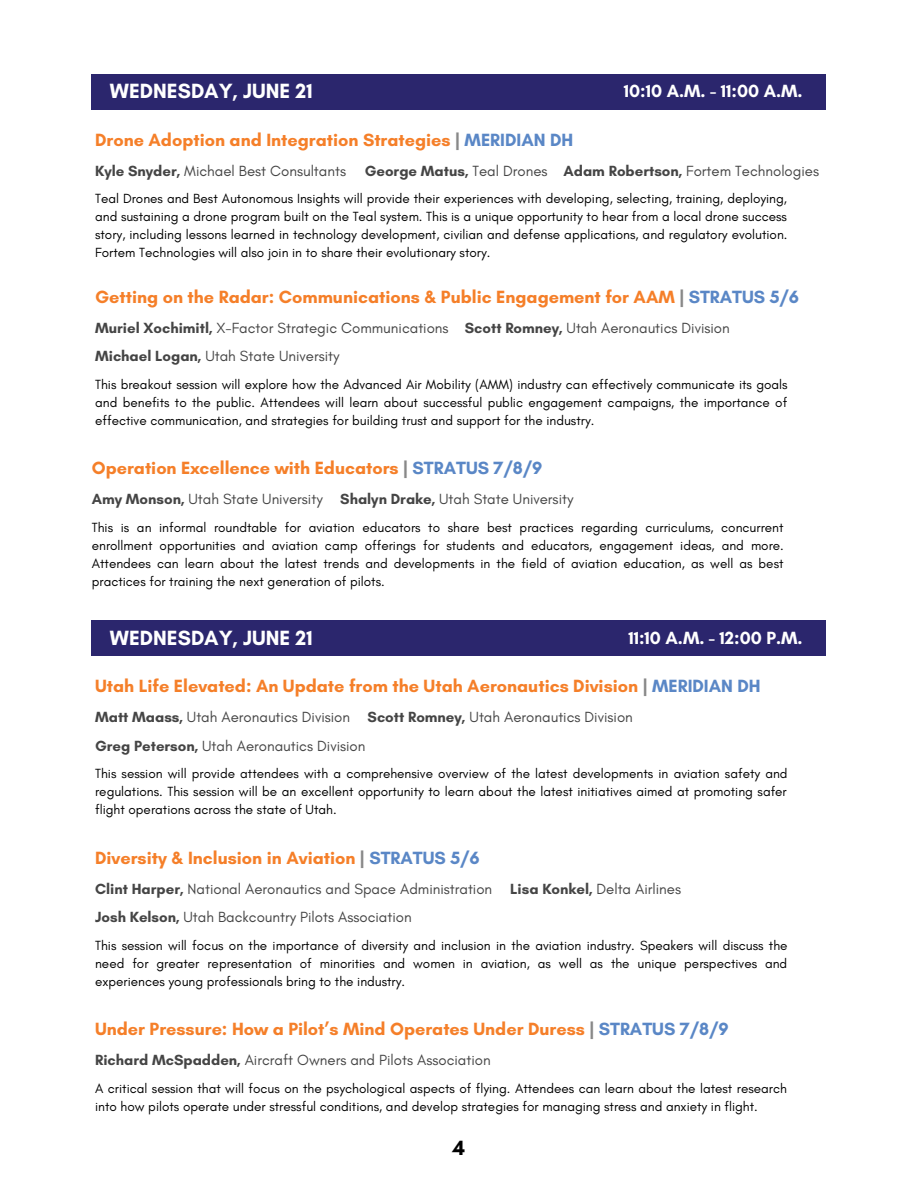
<style>
.page{position:relative;width:918px;height:1188px;background:#fff}
.page>*{position:absolute;margin:0;border:0;box-sizing:border-box;transform-origin:0 0}
.t1{font:700 21px "Glacial Indifference";color:#fff}
.t2{font:700 21px "Glacial Indifference";color:#000}
.t3{font:700 18px "Glacial Indifference";color:#f57f29}
.t4{font:700 18px "Glacial Indifference";color:#fff}
.t5{font:15px "Glacial Indifference";color:#454545}
.t6{font:700 15px "Glacial Indifference";color:#454545}
.t7{font:13.5px/18px "Glacial Indifference";color:#000;text-align:justify}
.s1{color:#888}
.s2{color:#5a87c6}
.s3{font-weight:700}
.s4{font-weight:400}
</style>
<div class="page">
<div style="left:92px;top:74px;width:734px;height:35px;background:#2b266d"></div>
<div style="left:92px;top:620px;width:734px;height:36px;background:#2b266d"></div>
<p class="t1" style="left:110px;top:78px;width:204px">WEDNESDAY, JUNE 21</p>
<p class="t4" style="left:624px;top:80px;width:180px">10:10 A.M. - 11:00 A.M.</p>
<p class="t3" style="left:95px;top:129px;width:480px">Drone Adoption and Integration Strategies <span class="s1">|</span> <span class="s2">MERIDIAN DH</span></p>
<p class="t5" style="left:95px;top:161px;width:252px"><span class="s3">Kyle Snyder,</span> Michael Best Consultants</p>
<p class="t7" style="left:95px;top:189px;width:694px">Teal Drones and Best Autonomous Insights will provide their experiences with developing, selecting, training, deploying, and sustaining a drone program built on the Teal system. This is a unique opportunity to hear from a local drone success story, including lessons learned in technology development, civilian and defense applications, and regulatory evolution.<br>Fortem Technologies will also join in to share their evolutionary story.</p>
<p class="t6" style="left:365px;top:161px;width:184px">George Matus, <span class="s4">Teal Drones</span></p>
<p class="t5" style="left:564px;top:161px;width:257px"><span class="s3">Adam Robertson,</span> Fortem Technologies</p>
<p class="t3" style="left:95px;top:286px;width:706px">Getting on the Radar: Communications &amp; Public Engagement for AAM <span class="s1">|</span> <span class="s2">STRATUS 5/6</span></p>
<p class="t5" style="left:95px;top:318px;width:355px"><span class="s3">Muriel Xochimitl,</span> X-Factor Strategic Communications</p>
<p class="t5" style="left:465px;top:318px;width:267px"><span class="s3">Scott Romney,</span> Utah Aeronautics Division</p>
<p class="t5" style="left:95px;top:347px;width:246px"><span class="s3">Michael Logan,</span> Utah State University</p>
<p class="t7" style="left:95px;top:375px;width:694px">This breakout session will explore how the Advanced Air Mobility (AMM) industry can effectively communicate its goals and benefits to the public. Attendees will learn about successful public engagement campaigns, the importance of effective communication, and strategies for building trust and support for the industry.</p>
<p class="t3" style="left:92px;top:457px;width:452px">Operation Excellence with Educators <span class="s1">|</span> <span class="s2">STRATUS 7/8/9</span></p>
<p class="t5" style="left:92px;top:490px;width:232px"><span class="s3">Amy Monson,</span> Utah State University</p>
<p class="t7" style="left:92px;top:518px;width:694px">This is an informal roundtable for aviation educators to share best practices regarding curriculums, concurrent enrollment opportunities and aviation camp offerings for students and educators, engagement ideas, and more.<br>Attendees can learn about the latest trends and developments in the field of aviation education, as well as best practices for training the next generation of pilots.</p>
<p class="t5" style="left:340px;top:490px;width:235px"><span class="s3">Shalyn Drake,</span> Utah State University</p>
<p class="t1" style="left:110px;top:625px;width:204px">WEDNESDAY, JUNE 21</p>
<p class="t4" style="left:628px;top:627px;width:176px">11:10 A.M. - 12:00 P.M.</p>
<p class="t3" style="left:95px;top:675px;width:667px">Utah Life Elevated: An Update from the Utah Aeronautics Division <span class="s1">|</span> <span class="s2">MERIDIAN DH</span></p>
<p class="t5" style="left:95px;top:708px;width:257px"><span class="s3">Matt Maass,</span> Utah Aeronautics Division</p>
<p class="t5" style="left:368px;top:708px;width:267px"><span class="s3">Scott Romney,</span> Utah Aeronautics Division</p>
<p class="t5" style="left:95px;top:736px;width:272px"><span class="s3">Greg Peterson,</span> Utah Aeronautics Division</p>
<p class="t7" style="left:95px;top:764px;width:694px">This session will provide attendees with a comprehensive overview of the latest developments in aviation safety and regulations. This session will be an excellent opportunity to learn about the latest initiatives aimed at promoting safer flight operations across the state of Utah.</p>
<p class="t3" style="left:95px;top:847px;width:386px">Diversity &amp; Inclusion in Aviation <span class="s1">|</span> <span class="s2">STRATUS 5/6</span></p>
<p class="t5" style="left:95px;top:879px;width:399px"><span class="s3">Clint Harper,</span> National Aeronautics and Space Administration</p>
<p class="t5" style="left:95px;top:908px;width:318px"><span class="s3">Josh Kelson,</span> Utah Backcountry Pilots Association</p>
<p class="t5" style="left:510px;top:879px;width:172px"><span class="s3">Lisa Konkel,</span> Delta Airlines</p>
<p class="t7" style="left:95px;top:936px;width:694px">This session will focus on the importance of diversity and inclusion in the aviation industry. Speakers will discuss the need for greater representation of minorities and women in aviation, as well as the unique perspectives and experiences young professionals bring to the industry.</p>
<p class="t3" style="left:95px;top:1018px;width:635px">Under Pressure: How a Pilot’s Mind Operates Under Duress <span class="s1">|</span> <span class="s2">STRATUS 7/8/9</span></p>
<p class="t5" style="left:95px;top:1051px;width:397px"><span class="s3">Richard McSpadden,</span> Aircraft Owners and Pilots Association</p>
<p class="t7" style="left:95px;top:1079px;width:693px">A critical session that will focus on the psychological aspects of flying. Attendees can learn about the latest research into how pilots operate under stressful conditions, and develop strategies for managing stress and anxiety in flight.</p>
<p class="t2" style="left:453px;top:1135px;width:14px">4</p>
</div>
